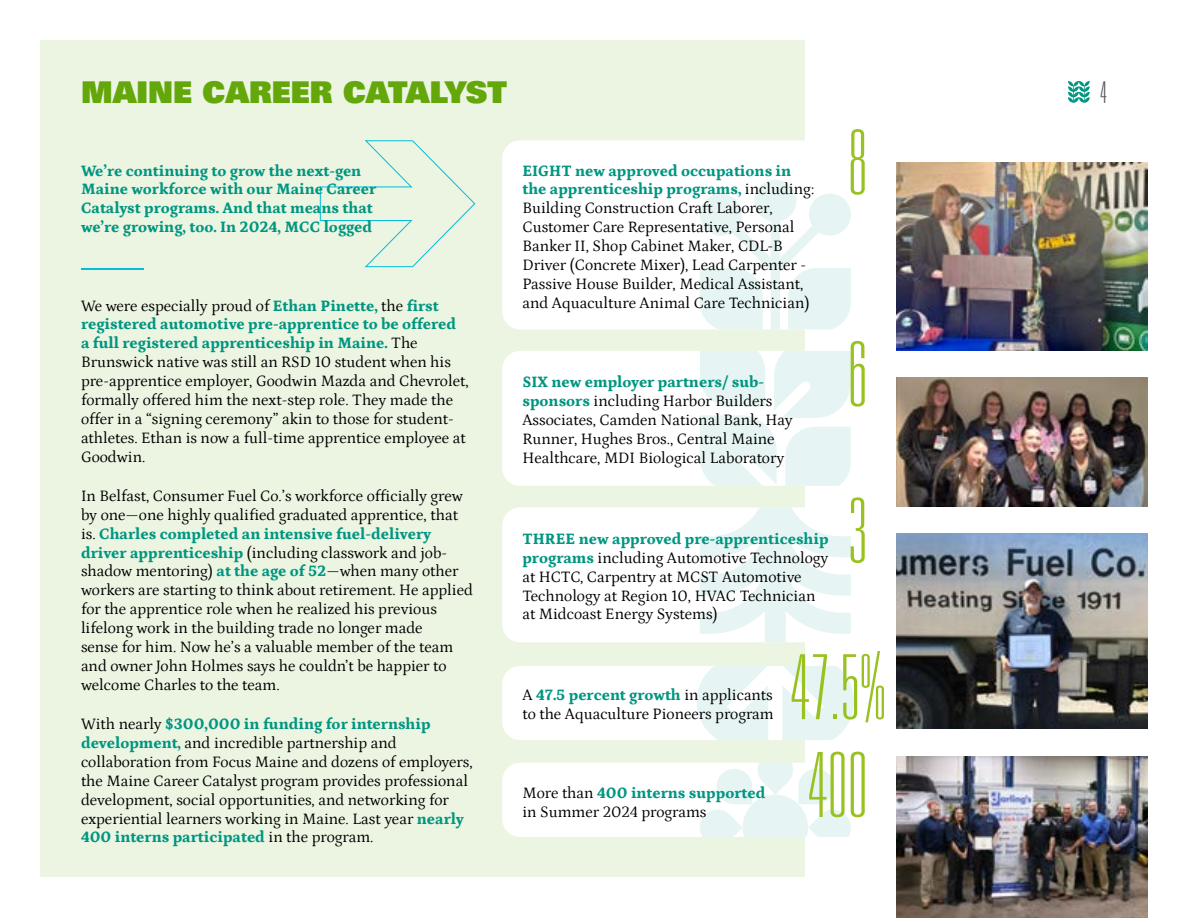
<style>
.page{position:relative;width:1188px;height:918px;background:#fff}
.page>*{position:absolute;margin:0;border:0;box-sizing:border-box;transform-origin:0 0}
.t1{font:90px "Univers LT Pro Thin Ult Cond";color:#99c221}
.t2{font:30px "Univers LT Pro 85 X Black";color:#64a70b}
.t3{font:30px "Univers LT Pro Thin Ult Cond";color:#4c4e56}
.t4{font:15.75px/18.9px "Petrona";color:#000}
.t5{font:800 15.75px/18.9px "Petrona";color:#009681}
.t6{font:7.8px "Univers LT Pro 85 X Black";color:#01bedb;scale:8 1}
.s1{font-weight:800;color:#009681}
</style>
<div class="page">
<div style="left:40px;top:40px;width:765px;height:838px;background:#ecf5e2"></div>
<svg style="left:1068px;top:81px;width:22px;height:22px"></svg>
<img style="left:896px;top:377px;width:251px;height:129px">
<img style="left:896px;top:756px;width:252px;height:162px">
<img style="left:896px;top:163px;width:252px;height:188px">
<div style="left:502px;top:666px;width:369px;height:74px;background:#fff;border-radius:18px"></div>
<svg style="left:697px;top:666px;width:157px;height:74px"></svg>
<div style="left:502px;top:140px;width:369px;height:189px;background:#fff;border-radius:18px"></div>
<svg style="left:700px;top:180px;width:151px;height:149px"></svg>
<div style="left:502px;top:351px;width:369px;height:135px;background:#fff;border-radius:18px"></div>
<svg style="left:700px;top:351px;width:151px;height:135px"></svg>
<div style="left:502px;top:507px;width:369px;height:135px;background:#fff;border-radius:18px"></div>
<svg style="left:700px;top:507px;width:151px;height:135px"></svg>
<div style="left:502px;top:763px;width:369px;height:74px;background:#fff;border-radius:18px"></div>
<svg style="left:700px;top:763px;width:151px;height:74px"></svg>
<img style="left:896px;top:533px;width:252px;height:196px">
<svg style="left:320px;top:140px;width:156px;height:128px"></svg>
<h2 class="t2" style="left:81px;top:72px;width:428px">MAINE CAREER CATALYST</h2>
<h2 class="t3" style="left:1100px;top:75px;width:8px">4</h2>
<p class="t5" style="left:81px;top:160px;width:297px">We’re continuing to grow the next-gen Maine workforce with our Maine Career Catalyst programs. And that means that we’re growing, too. In 2024, MCC logged</p>
<p class="t6" style="left:81px;top:263px;width:9px">—</p>
<p class="t4" style="left:81px;top:295px;width:389px">We were especially proud of <span class="s1">Ethan Pinette,</span> the <span class="s1">first registered automotive pre-apprentice to be offered a full registered apprenticeship in Maine.</span> The Brunswick native was still an RSD 10 student when his pre-apprentice employer, Goodwin Mazda and Chevrolet, formally offered him the next-step role. They made the offer in a “signing ceremony” akin to those for student&shy;athletes. Ethan is now a full-time apprentice employee at Goodwin.</p>
<p class="t4" style="left:81px;top:485px;width:393px">In Belfast, Consumer Fuel Co.’s workforce officially grew by one—one highly qualified graduated apprentice, that is. <span class="s1">Charles completed an intensive fuel-delivery driver apprenticeship</span> (including classwork and job&shy;shadow mentoring) <span class="s1">at the age of 52</span>—when many other workers are starting to think about retirement. He applied for the apprentice role when he realized his previous lifelong work in the building trade no longer made<br>sense for him. Now he’s a valuable member of the team and owner John Holmes says he couldn’t be happier to welcome Charles to the team.</p>
<p class="t4" style="left:81px;top:713px;width:393px">With nearly <span class="s1">$300,000 in funding for internship development,</span> and incredible partnership and collaboration from Focus Maine and dozens of employers, the Maine Career Catalyst program provides professional development, social opportunities, and networking for experiential learners working in Maine. Last year <span class="s1">nearly 400 interns participated</span> in the program.</p>
<p class="t4" style="left:522px;top:160px;width:293px"><span class="s1">EIGHT new approved occupations in the apprenticeship programs,</span> including:<br>Building Construction Craft Laborer, Customer Care Representative, Personal Banker II, Shop Cabinet Maker, CDL-B Driver (Concrete Mixer), Lead Carpenter - Passive House Builder, Medical Assistant, and Aquaculture Animal Care Technician)</p>
<p class="t4" style="left:522px;top:372px;width:272px"><span class="s1">SIX new employer partners/ sub&shy;sponsors</span> including Harbor Builders Associates, Camden National Bank, Hay Runner, Hughes Bros., Central Maine Healthcare, MDI Biological Laboratory</p>
<p class="t4" style="left:522px;top:528px;width:308px"><span class="s1">THREE new approved pre-apprenticeship programs</span> including Automotive Technology at HCTC, Carpentry at MCST Automotive Technology at Region 10, HVAC Technician at Midcoast Energy Systems)</p>
<h1 class="t1" style="left:848px;top:111px;width:22px">8</h1>
<h1 class="t1" style="left:848px;top:323px;width:22px">6</h1>
<h1 class="t1" style="left:848px;top:480px;width:22px">3</h1>
<p class="t4" style="left:522px;top:685px;width:253px">A <span class="s1">47.5 percent growth</span> in applicants to the Aquaculture Pioneers program</p>
<p class="t4" style="left:522px;top:782px;width:245px">More than <span class="s1">400 interns supported </span>in Summer 2024 programs</p>
<h1 class="t1" style="left:790px;top:636px;width:97px">47.5%</h1>
<h1 class="t1" style="left:807px;top:734px;width:62px">400</h1>
</div>
